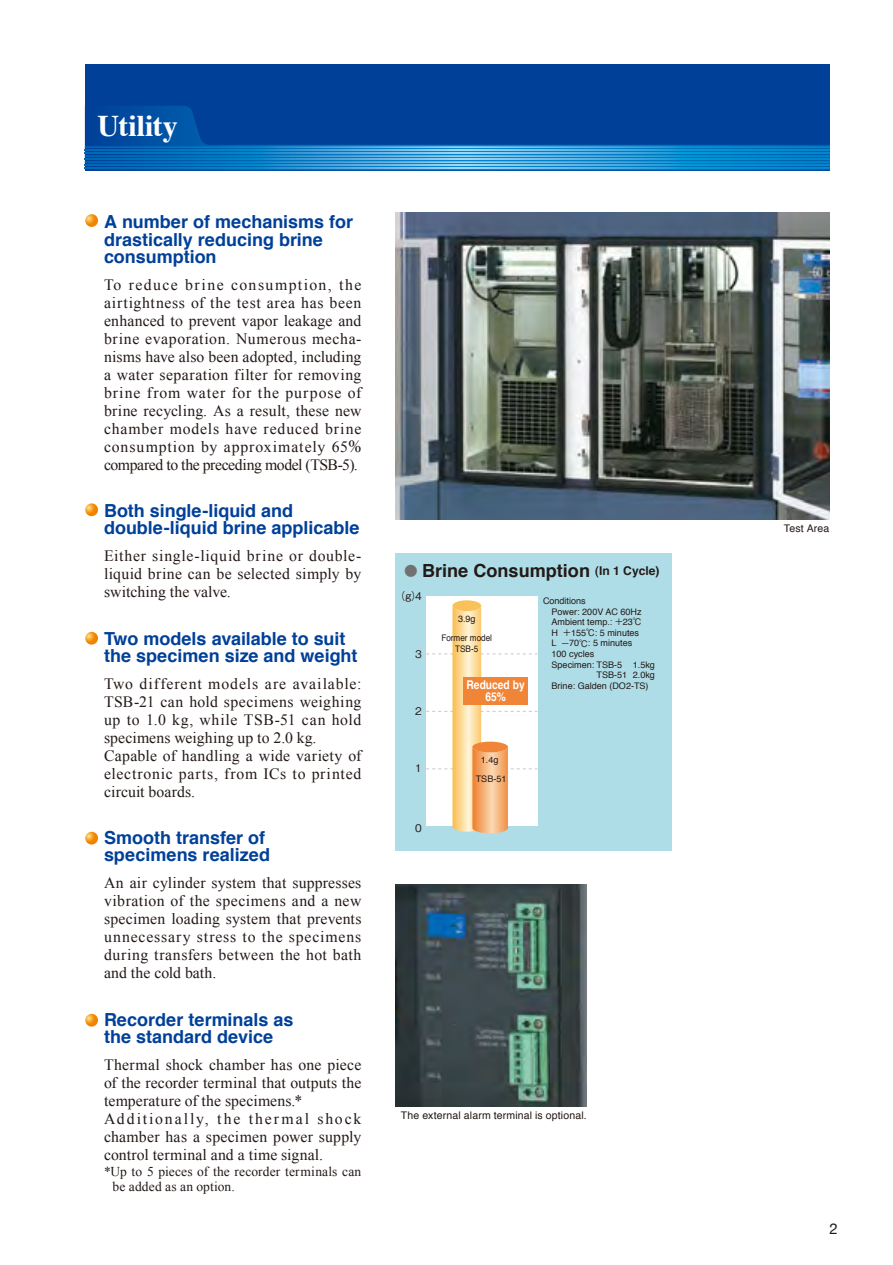
<style>
.page{position:relative;width:893px;height:1265px;background:#fff}
.page>*{position:absolute;margin:0;border:0;box-sizing:border-box;transform-origin:0 0}
.t1{font:700 30px "Times";color:#fff}
.t2{font:700 18.15px "Helvetica";color:#231916}
.t3{font:700 18px/17.2px "Helvetica";color:#004098}
.t4{font:15.75px/18px "Times New Roman";letter-spacing:.02em;color:#231916;text-align:justify}
.t5{font:15px "Helvetica Neue";color:#231916}
.t6{font:13.5px/15px "Times New Roman";letter-spacing:.01em;color:#231916}
.t7{font:700 12px/12px "Helvetica";color:#fff;text-align:center;scale:.85 1}
.t8{font:10.5px "Helvetica";letter-spacing:.015em;color:#231916}
.t9{font:10.5px "Gothic BBB Pro Medium 90 pv RKSJ H";color:#231916}
.t10{font:9px "Helvetica";color:#231916}
.t11{font:9px/10.5px "Helvetica";color:#231916;text-align:center;scale:.9 1}
.s1{font-family:"Ryumin Pro Medium 90 pv RKSJ H"}
.s2{font-family:"Shin Go Pro Medium 90 pv RKSJ H";font-weight:400;font-size:13.5px;color:#717171}
.s3{font-size:12px}
.s4{font-family:"Gothic BBB Pro Medium 90 pv RKSJ H"}
</style>
<div class="page">
<div style="left:85px;top:64px;width:744px;height:106px;background:#004098"></div>
<svg style="left:126px;top:106px;width:703px;height:64px"></svg>
<svg style="left:85px;top:158px;width:744px;height:2px"></svg>
<svg style="left:85px;top:164px;width:744px;height:2px"></svg>
<svg style="left:85px;top:161px;width:744px;height:2px"></svg>
<svg style="left:85px;top:167px;width:744px;height:2px"></svg>
<svg style="left:85px;top:146px;width:744px;height:2px"></svg>
<svg style="left:85px;top:149px;width:744px;height:2px"></svg>
<svg style="left:85px;top:155px;width:744px;height:2px"></svg>
<svg style="left:85px;top:152px;width:744px;height:2px"></svg>
<svg style="left:85px;top:214px;width:13px;height:13px"></svg>
<svg style="left:85px;top:503px;width:13px;height:13px"></svg>
<svg style="left:85px;top:632px;width:13px;height:12px"></svg>
<svg style="left:85px;top:831px;width:13px;height:13px"></svg>
<svg style="left:85px;top:1013px;width:13px;height:13px"></svg>
<div style="left:395px;top:553px;width:277px;height:297px;background:#afdde7"></div>
<div style="left:426px;top:596px;width:111px;height:230px;background:#fff"></div>
<div style="left:452px;top:600px;width:29px;height:11px;background:#f9c158;border-radius:50%"></div>
<svg style="left:426px;top:606px;width:111px;height:227px"></svg>
<div style="left:472px;top:741px;width:36px;height:11px;background:#f08437;border-radius:50%"></div>
<div style="left:463px;top:676px;width:64px;height:28px;background:#f08437"></div>
<img style="left:395px;top:213px;width:434px;height:306px">
<img style="left:395px;top:884px;width:192px;height:222px">
<h1 class="t1" style="left:98px;top:113px;width:82px">Utility</h1>
<p class="t3" style="left:104px;top:215px;width:251px">A number of mechanisms for drastically reducing brine consumption</p>
<p class="t4" style="left:104px;top:275px;width:259px">To reduce brine consumption, the airtightness of the test area has been enhanced to prevent vapor leakage and brine evaporation. Numerous mecha&shy;nisms have also been adopted, including a water separation filter for removing brine from water for the purpose of brine recycling. As a result, these new chamber models have reduced brine consumption by approximately 65<span class="s1">% </span>compared to the preceding model (TSB-5).</p>
<p class="t3" style="left:104px;top:503px;width:257px">Both single-liquid and double-liquid brine applicable</p>
<p class="t4" style="left:104px;top:547px;width:259px">Either single-liquid brine or double&shy;liquid brine can be selected simply by switching the valve.</p>
<p class="t3" style="left:104px;top:631px;width:255px">Two models available to suit the specimen size and weight</p>
<p class="t4" style="left:104px;top:674px;width:259px;text-align:left">Two different models are available:<br>TSB-21 can hold specimens weighing up to 1.0 kg, while TSB-51 can hold specimens weighing up to 2.0 kg.<br>Capable of handling a wide variety of electronic parts, from ICs to printed circuit boards.</p>
<p class="t3" style="left:104px;top:830px;width:167px">Smooth transfer of specimens realized</p>
<p class="t4" style="left:104px;top:874px;width:259px">An air cylinder system that suppresses vibration of the specimens and a new specimen loading system that prevents unnecessary stress to the specimens during transfers between the hot bath and the cold bath.</p>
<p class="t3" style="left:104px;top:1012px;width:191px">Recorder terminals as the standard device</p>
<p class="t4" style="left:104px;top:1055px;width:259px;text-align:left">Thermal shock chamber has one piece of the recorder terminal that outputs the temperature of the specimens.* Additionally, the thermal shock chamber has a specimen power supply control terminal and a time signal.</p>
<p class="t6" style="left:112px;top:1164px;width:250px;text-indent:-9px">*Up to 5 pieces of the recorder terminals can be added as an option.</p>
<p class="t2" style="left:404px;top:563px;width:257px"><span class="s2">●</span> Brine Consumption <span class="s3">(In 1 Cycle)</span></p>
<p class="t10" style="left:543px;top:597px;width:44px">Conditions</p>
<p class="t10" style="left:551px;top:608px;width:92px">Power: 200V AC 60Hz</p>
<p class="t10" style="left:551px;top:618px;width:92px">Ambient temp.: <span class="s4">＋</span>23<span class="s4">℃</span></p>
<p class="t10" style="left:551px;top:629px;width:89px">H <span class="s4">＋</span>155<span class="s4">℃</span>: 5 minutes</p>
<p class="t10" style="left:551px;top:639px;width:82px">L <span class="s4">－</span>70<span class="s4">℃</span>: 5 minutes</p>
<p class="t10" style="left:551px;top:650px;width:44px">100 cycles</p>
<p class="t10" style="left:551px;top:660px;width:105px">Specimen: TSB-5 1.5kg</p>
<p class="t10" style="left:596px;top:671px;width:60px">TSB-51 2.0kg</p>
<p class="t10" style="left:551px;top:682px;width:99px">Brine: Galden (DO2-TS)</p>
<p class="t9" style="left:395px;top:592px;width:28px">（g）</p>
<p class="t9" style="left:415px;top:592px;width:8px">4</p>
<p class="t10" style="left:458px;top:614px;width:19px">3.9g</p>
<p class="t11" style="left:441px;top:633px;width:58px">Former model<br>TSB-5</p>
<p class="t9" style="left:415px;top:650px;width:8px">3</p>
<p class="t7" style="left:466px;top:679px;width:70px">Reduced by<br>65%</p>
<p class="t9" style="left:415px;top:707px;width:8px">2</p>
<p class="t9" style="left:415px;top:764px;width:8px">1</p>
<p class="t9" style="left:415px;top:824px;width:8px">0</p>
<p class="t10" style="left:481px;top:755px;width:19px">1.4g</p>
<p class="t10" style="left:475px;top:775px;width:32px">TSB-51</p>
<p class="t8" style="left:401px;top:1111px;width:187px">The external alarm terminal is optional.</p>
<p class="t8" style="left:783px;top:524px;width:47px">Test Area</p>
<p class="t5" style="left:829px;top:1219px;width:10px">2</p>
</div>
